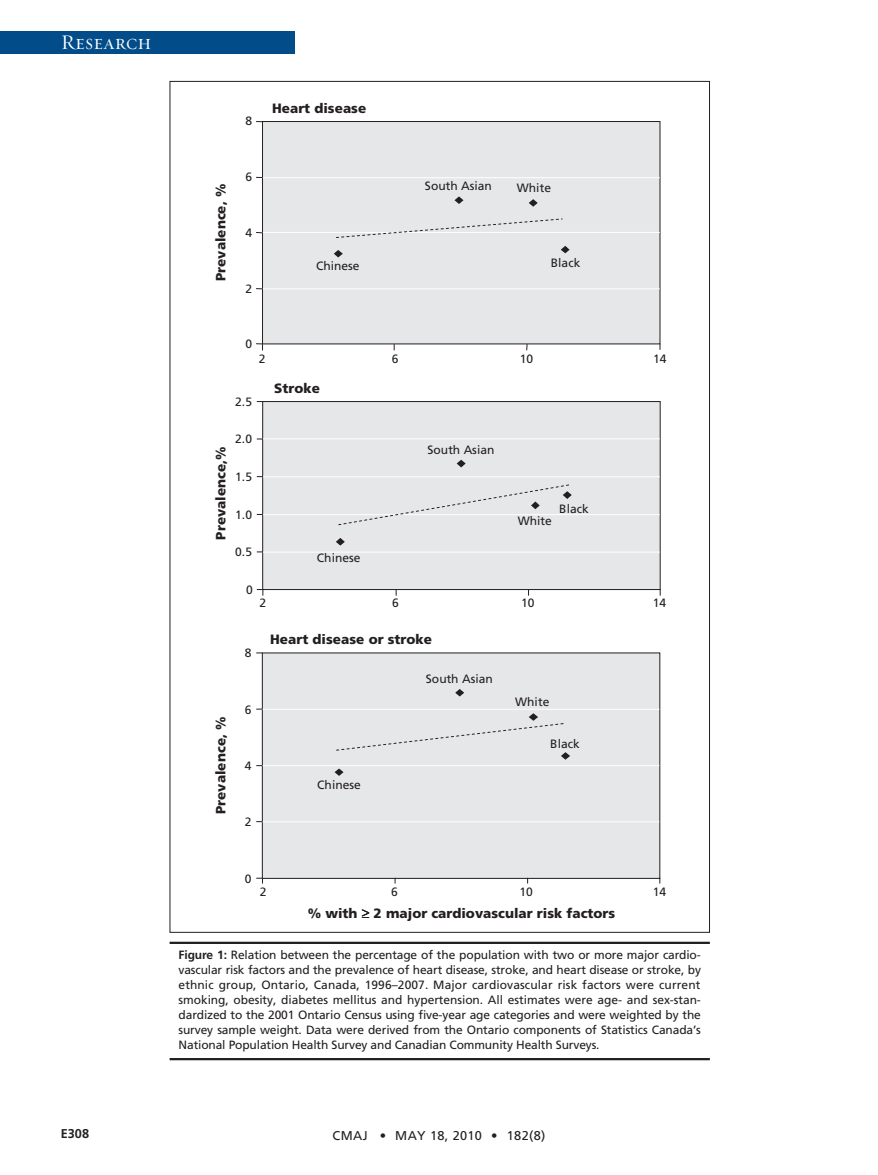
<style>
.page{position:relative;width:878px;height:1175px;background:#fff}
.page>*{position:absolute;margin:0;border:0;box-sizing:border-box;transform-origin:0 0}
.t1{font:21px "Requiem Display HTF Small Caps";letter-spacing:.005em;color:#fff}
.t2{font:900 13.5px "Frutiger";letter-spacing:.005em;color:#231f20}
.t3{font:12.75px "Frutiger";letter-spacing:.025em;color:#231f20}
.t4{font:700 12.75px "Frutiger";color:#231f20}
.t5{font:12px/15px "Frutiger";color:#231f20;text-align:justify}
.s1{font-weight:700}
</style>
<div class="page">
<div style="left:0;top:32px;width:295px;height:22px;background:#014c89"></div>
<div style="left:263px;top:401px;width:397px;height:188px;background:#e6e7e9"></div>
<div style="left:262px;top:401px;width:398px;height:189px;border:1px solid #231f20"></div>
<div style="left:262px;top:653px;width:397px;height:225px;background:#e6e7e9"></div>
<hr style="left:263px;top:438px;width:396px;height:1px;background:#fff">
<hr style="left:263px;top:476px;width:396px;height:1px;background:#fff">
<hr style="left:263px;top:514px;width:396px;height:1px;background:#fff">
<hr style="left:263px;top:551px;width:396px;height:1px;background:#fff">
<hr style="left:263px;top:709px;width:396px;height:1px;background:#fff">
<hr style="left:263px;top:765px;width:396px;height:1px;background:#fff">
<hr style="left:263px;top:821px;width:396px;height:1px;background:#fff">
<svg style="left:256px;top:877px;width:7px;height:6px"></svg>
<svg style="left:334px;top:768px;width:9px;height:8px"></svg>
<svg style="left:455px;top:689px;width:9px;height:7px"></svg>
<svg style="left:336px;top:713px;width:234px;height:46px"></svg>
<svg style="left:257px;top:589px;width:6px;height:6px"></svg>
<svg style="left:336px;top:538px;width:9px;height:7px"></svg>
<svg style="left:456px;top:460px;width:9px;height:7px"></svg>
<svg style="left:338px;top:484px;width:233px;height:41px"></svg>
<div style="left:262px;top:121px;width:398px;height:223px;background:#e6e7e9"></div>
<div style="left:262px;top:121px;width:398px;height:223px;border:1px solid #231f20"></div>
<hr style="left:263px;top:288px;width:396px;height:1px;background:#fff">
<hr style="left:263px;top:177px;width:396px;height:1px;background:#fff">
<hr style="left:263px;top:232px;width:396px;height:1px;background:#fff">
<svg style="left:336px;top:218px;width:227px;height:20px"></svg>
<svg style="left:528px;top:199px;width:9px;height:8px"></svg>
<svg style="left:334px;top:250px;width:9px;height:7px"></svg>
<svg style="left:454px;top:196px;width:9px;height:8px"></svg>
<svg style="left:561px;top:246px;width:8px;height:7px"></svg>
<svg style="left:256px;top:343px;width:7px;height:7px"></svg>
<hr style="left:170px;top:941px;width:540px;height:3px;background:#231f20">
<hr style="left:170px;top:1058px;width:540px;height:2px;background:#231f20">
<h1 class="t1" style="left:61px;top:30px;width:92px">Research</h1>
<p class="t5" style="left:245px;top:114px;width:8px">8</p>
<p class="t2" style="left:272px;top:102px;width:96px">Heart disease</p>
<p class="t2" style="left:215px;top:281px;width:99px;rotate:-90deg">Prevalence, %</p>
<p class="t5" style="left:245px;top:170px;width:8px">6</p>
<p class="t5" style="left:245px;top:226px;width:8px">4</p>
<p class="t5" style="left:245px;top:282px;width:8px">2</p>
<p class="t5" style="left:425px;top:179px;width:68px">South Asian</p>
<p class="t5" style="left:517px;top:181px;width:36px">White</p>
<p class="t5" style="left:316px;top:260px;width:45px">Chinese</p>
<p class="t5" style="left:551px;top:256px;width:31px">Black</p>
<p class="t5" style="left:245px;top:337px;width:8px">0</p>
<p class="t5" style="left:259px;top:352px;width:8px">2</p>
<p class="t5" style="left:392px;top:352px;width:8px">6</p>
<p class="t5" style="left:520px;top:352px;width:15px">01</p>
<p class="t5" style="left:653px;top:352px;width:15px">41</p>
<p class="t5" style="left:235px;top:395px;width:18px">2.5</p>
<p class="t2" style="left:274px;top:382px;width:47px">Stroke</p>
<p class="t2" style="left:215px;top:539px;width:95px;rotate:-90deg">Prevalence,%</p>
<p class="t5" style="left:235px;top:432px;width:18px">2.0</p>
<p class="t5" style="left:235px;top:470px;width:18px">1.5</p>
<p class="t5" style="left:235px;top:508px;width:18px">1.0</p>
<p class="t5" style="left:235px;top:545px;width:18px">0.5</p>
<p class="t5" style="left:317px;top:551px;width:45px">Chinese</p>
<p class="t5" style="left:427px;top:443px;width:68px">South Asian</p>
<p class="t5" style="left:517px;top:514px;width:36px">White</p>
<p class="t5" style="left:559px;top:502px;width:31px">Black</p>
<p class="t5" style="left:246px;top:583px;width:8px">0</p>
<p class="t5" style="left:259px;top:596px;width:8px">2</p>
<p class="t5" style="left:392px;top:596px;width:8px">6</p>
<p class="t5" style="left:521px;top:596px;width:15px">01</p>
<p class="t5" style="left:653px;top:596px;width:15px">41</p>
<p class="t5" style="left:245px;top:646px;width:8px">8</p>
<p class="t2" style="left:215px;top:814px;width:99px;rotate:-90deg">Prevalence, %</p>
<p class="t5" style="left:245px;top:703px;width:8px">6</p>
<p class="t5" style="left:245px;top:759px;width:8px">4</p>
<p class="t5" style="left:245px;top:815px;width:8px">2</p>
<p class="t2" style="left:270px;top:633px;width:163px">Heart disease or stroke</p>
<p class="t5" style="left:317px;top:778px;width:45px">Chinese</p>
<p class="t5" style="left:426px;top:672px;width:68px">South Asian</p>
<p class="t5" style="left:515px;top:695px;width:36px">White</p>
<p class="t5" style="left:550px;top:737px;width:31px">Black</p>
<p class="t5" style="left:245px;top:872px;width:8px">0</p>
<p class="t5" style="left:260px;top:885px;width:8px">2</p>
<p class="t5" style="left:391px;top:885px;width:8px">6</p>
<p class="t5" style="left:519px;top:885px;width:15px">01</p>
<p class="t5" style="left:653px;top:885px;width:15px">41</p>
<p class="t2" style="left:308px;top:907px;width:309px">% with ≥ 2 major cardiovascular risk factors</p>
<p class="t5" style="left:178px;top:948px;width:524px"><span class="s1">Figure 1:</span> Relation between the percentage of the population with two or more major cardio&shy;vascular risk factors and the prevalence of heart disease, stroke, and heart disease or stroke, by ethnic group, Ontario, Canada, 1996–2007. Major cardiovascular risk factors were current smoking, obesity, diabetes mellitus and hypertension. All estimates were age- and sex-stan&shy;dardized to the 2001 Ontario Census using five-year age categories and were weighted by the survey sample weight. Data were derived from the Ontario components of Statistics Canada’s National Population Health Survey and Canadian Community Health Surveys.</p>
<p class="t4" style="left:61px;top:1128px;width:30px">E308</p>
<p class="t3" style="left:332px;top:1130px;width:214px">CMAJ • MAY 18, 2010 • 182(8)</p>
</div>
